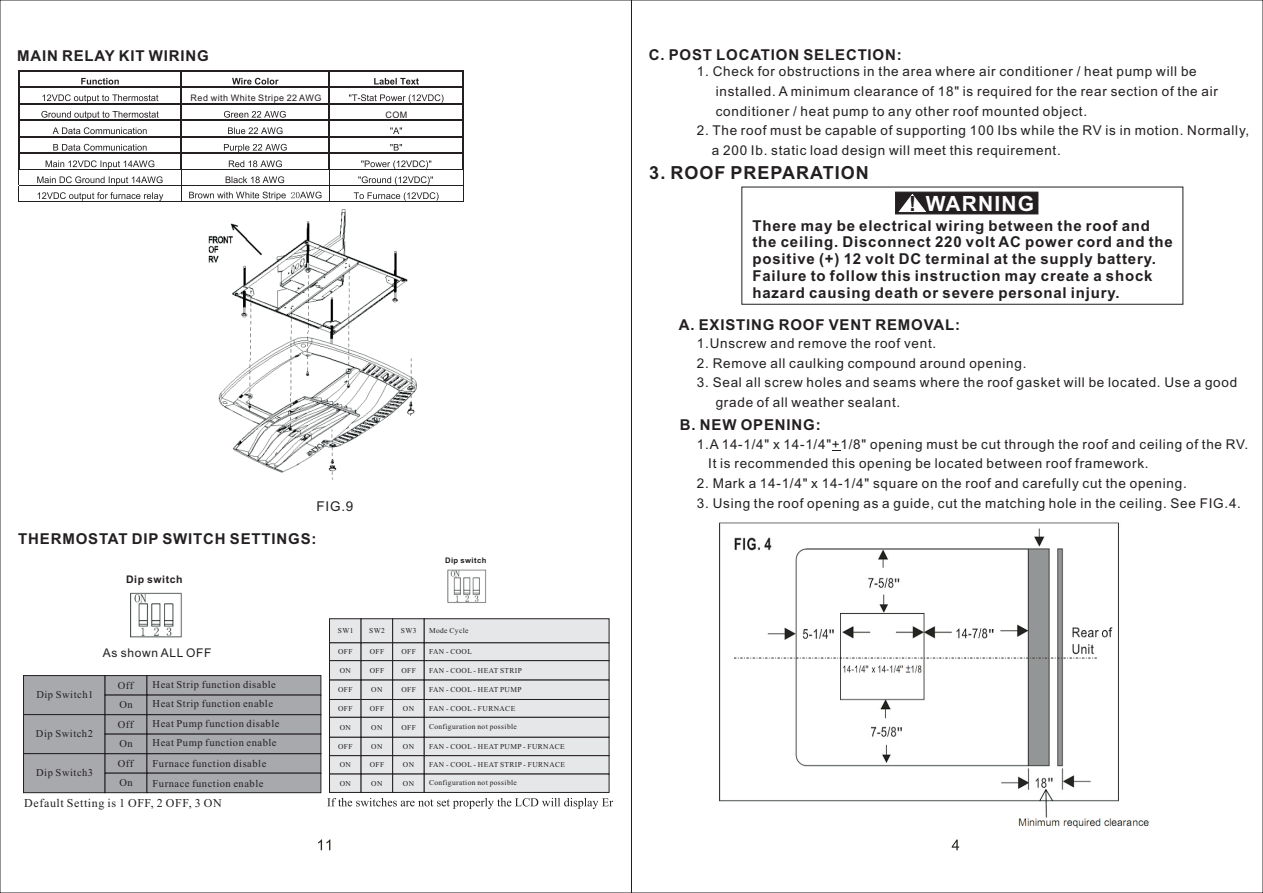
<style>
.page{position:relative;width:1263px;height:893px;background:#fff}
.page>*{position:absolute;margin:0;border:0;box-sizing:border-box;transform-origin:0 0}
.t1{font:700 21px "Arial";letter-spacing:.055em;color:#fff}
.t2{font:700 18px "Arial";letter-spacing:.055em;color:#231f20}
.t3{font:700 15px/16.8px "Arial";letter-spacing:.055em;color:#231f20}
.t4{font:13.5px/19.6px "Arial";letter-spacing:.055em;color:#231f20}
.t5{font:12px "Times New Roman";letter-spacing:.05em;color:#231f20}
.t6{font:12px "Arial";letter-spacing:.055em;color:#231f20}
.t7{font:10.5px/19.5px "Times New Roman";letter-spacing:.05em;color:#231f20}
.t8{font:700 10.5px "Arial";letter-spacing:.055em;color:#231f20}
.t9{font:9px "Arial";letter-spacing:.055em;color:#231f20}
.t10{font:700 7.65px "Arial";letter-spacing:.055em;color:#231f20}
.t11{font:7.5px "Times New Roman";letter-spacing:.05em;color:#231f20}
.s1{color:#231f20}
</style>
<div class="page">
<img style="left:719px;top:522px;width:430px;height:306px">
<div style="left:741px;top:187px;width:442px;height:118px;border:1px solid #231f20"></div>
<svg style="left:895px;top:191px;width:144px;height:24px;background:#3f3b3c"></svg>
<svg style="left:952px;top:839px;width:7px;height:11px"></svg>
<hr style="left:18px;top:70px;width:163px;height:1px;background:#231f20">
<hr style="left:330px;top:70px;width:133px;height:1px;background:#231f20">
<hr style="left:19px;top:87px;width:162px;height:1px;background:#231f20">
<hr style="left:330px;top:87px;width:133px;height:1px;background:#231f20">
<hr style="left:19px;top:103px;width:162px;height:1px;background:#231f20">
<hr style="left:330px;top:103px;width:133px;height:1px;background:#231f20">
<hr style="left:19px;top:120px;width:162px;height:1px;background:#231f20">
<hr style="left:330px;top:120px;width:133px;height:1px;background:#231f20">
<hr style="left:19px;top:136px;width:162px;height:1px;background:#231f20">
<hr style="left:330px;top:136px;width:133px;height:1px;background:#231f20">
<hr style="left:19px;top:153px;width:162px;height:1px;background:#231f20">
<hr style="left:330px;top:153px;width:133px;height:1px;background:#231f20">
<hr style="left:18px;top:169px;width:446px;height:1px;background:#231f20">
<hr style="left:19px;top:185px;width:444px;height:1px;background:#231f20">
<svg style="left:18px;top:71px;width:2px;height:130px"></svg>
<hr style="left:19px;top:201px;width:162px;height:1px;background:#231f20">
<hr style="left:181px;top:201px;width:148px;height:1px;background:#231f20">
<svg style="left:37px;top:70px;width:406px;height:131px"></svg>
<hr style="left:330px;top:201px;width:133px;height:1px;background:#231f20">
<svg style="left:463px;top:70px;width:1px;height:132px"></svg>
<img style="left:130px;top:592px;width:52px;height:26px">
<svg style="left:23px;top:618px;width:590px;height:191px"></svg>
<img style="left:447px;top:569px;width:40px;height:34px">
<img style="left:208px;top:209px;width:209px;height:271px">
<svg style="left:318px;top:839px;width:12px;height:11px"></svg>
<p class="t3" style="left:17px;top:48px;width:193px">MAIN RELAY KIT WIRING</p>
<p class="t9" style="left:191px;top:95px;width:132px">Red with White Stripe 22 AWG</p>
<p class="t9" style="left:385px;top:111px;width:23px">COM</p>
<p class="t4" style="left:317px;top:497px;width:38px">FIG.9</p>
<p class="t3" style="left:18px;top:532px;width:300px">THERMOSTAT DIP SWITCH SETTINGS:</p>
<p class="t8" style="left:126px;top:575px;width:58px">Dip switch</p>
<p class="t10" style="left:445px;top:557px;width:43px">Dip switch</p>
<p class="t7" style="left:36px;top:685px;width:58px">Dip Switch1</p>
<p class="t7" style="left:36px;top:724px;width:58px">Dip Switch2</p>
<p class="t7" style="left:36px;top:763px;width:58px">Dip Switch3</p>
<p class="t6" style="left:103px;top:648px;width:110px">As shown ALL OFF</p>
<p class="t7" style="left:118px;top:677px;width:17px">Off</p>
<p class="t7" style="left:153px;top:676px;width:128px">Heat Strip function disable<br>Heat Strip function enable<br>Heat Pump function disable<br>Heat Pump function enable</p>
<p class="t7" style="left:153px;top:755px;width:115px">Furnace function disable<br>Furnace function enable</p>
<p class="t7" style="left:119px;top:696px;width:15px">On</p>
<p class="t7" style="left:118px;top:716px;width:17px">Off</p>
<p class="t7" style="left:119px;top:735px;width:15px">On</p>
<p class="t7" style="left:118px;top:755px;width:17px">Off</p>
<p class="t7" style="left:119px;top:774px;width:15px">On</p>
<p class="t11" style="left:338px;top:628px;width:17px">SW1</p>
<p class="t11" style="left:369px;top:628px;width:17px">SW2</p>
<p class="t11" style="left:401px;top:628px;width:17px">SW3</p>
<p class="t11" style="left:429px;top:627px;width:41px">Mode Cycle</p>
<p class="t11" style="left:429px;top:649px;width:44px">FAN - COOL</p>
<p class="t11" style="left:429px;top:668px;width:94px">FAN - COOL - HEAT STRIP</p>
<p class="t11" style="left:429px;top:687px;width:94px">FAN - COOL - HEAT PUMP</p>
<p class="t11" style="left:429px;top:706px;width:88px">FAN - COOL - FURNACE</p>
<p class="t11" style="left:429px;top:724px;width:89px">Configuration not possible</p>
<p class="t11" style="left:338px;top:649px;width:16px">OFF</p>
<p class="t11" style="left:370px;top:649px;width:16px">OFF</p>
<p class="t11" style="left:401px;top:649px;width:16px">OFF</p>
<p class="t11" style="left:370px;top:668px;width:16px">OFF</p>
<p class="t11" style="left:401px;top:668px;width:16px">OFF</p>
<p class="t11" style="left:338px;top:706px;width:16px">OFF</p>
<p class="t11" style="left:370px;top:706px;width:16px">OFF</p>
<p class="t11" style="left:340px;top:668px;width:13px">ON</p>
<p class="t11" style="left:338px;top:687px;width:16px">OFF</p>
<p class="t11" style="left:401px;top:687px;width:16px">OFF</p>
<p class="t11" style="left:401px;top:725px;width:16px">OFF</p>
<p class="t11" style="left:371px;top:687px;width:13px">ON</p>
<p class="t11" style="left:403px;top:706px;width:13px">ON</p>
<p class="t11" style="left:340px;top:725px;width:13px">ON</p>
<p class="t11" style="left:371px;top:725px;width:13px">ON</p>
<p class="t11" style="left:338px;top:744px;width:16px">OFF</p>
<p class="t11" style="left:371px;top:744px;width:13px">ON</p>
<p class="t11" style="left:403px;top:744px;width:13px">ON</p>
<p class="t11" style="left:370px;top:762px;width:16px">OFF</p>
<p class="t11" style="left:403px;top:762px;width:13px">ON</p>
<p class="t11" style="left:403px;top:780px;width:13px">ON</p>
<p class="t11" style="left:429px;top:744px;width:137px">FAN - COOL - HEAT PUMP - FURNACE</p>
<p class="t11" style="left:429px;top:762px;width:138px">FAN - COOL - HEAT STRIP - FURNACE</p>
<p class="t11" style="left:340px;top:762px;width:13px">ON</p>
<p class="t11" style="left:340px;top:780px;width:13px">ON</p>
<p class="t11" style="left:371px;top:780px;width:13px">ON</p>
<p class="t11" style="left:429px;top:780px;width:89px">Configuration not possible</p>
<p class="t5" style="left:24px;top:798px;width:199px">Default Setting is 1 OFF, 2 OFF, 3 ON</p>
<p class="t3" style="left:649px;top:48px;width:255px">C. POST LOCATION SELECTION:</p>
<p class="t4" style="left:716px;top:63px;width:504px;text-indent:-19px">1. Check for obstructions in the area where air conditioner / heat pump will be installed. A minimum clearance of 18" is required for the rear section of the air conditioner / heat pump to any other roof mounted object.</p>
<p class="t4" style="left:712px;top:122px;width:539px;text-indent:-15px">2. The roof must be capable of supporting 100 Ibs while the RV is in motion. Normally, a 200 Ib. static load design will meet this requirement.</p>
<h2 class="t2" style="left:649px;top:165px;width:221px">3. ROOF PREPARATION</h2>
<h1 class="t1" style="left:909px;top:195px;width:127px"><span class="s1">!</span> WARNING</h1>
<p class="t3" style="left:752px;top:218px;width:422px">There may be electrical wiring between the roof and the ceiling. Disconnect 220 volt AC power cord and the positive (+) 12 volt DC terminal at the supply battery.<br>Failure to follow this instruction may create a shock hazard causing death or severe personal injury.</p>
<p class="t3" style="left:679px;top:318px;width:283px">A. EXISTING ROOF VENT REMOVAL:</p>
<p class="t4" style="left:697px;top:335px;width:241px">1.Unscrew and remove the roof vent.</p>
<p class="t4" style="left:697px;top:354px;width:331px">2. Remove all caulking compound around opening.</p>
<p class="t4" style="left:716px;top:374px;width:523px;text-indent:-19px">3. Seal all screw holes and seams where the roof gasket will be located. Use a good grade of all weather sealant.</p>
<p class="t3" style="left:680px;top:418px;width:142px">B. NEW OPENING:</p>
<p class="t4" style="left:708px;top:435px;width:542px;text-indent:-11px">1.A 14-1/4" x 14-1/4"+1/8" opening must be cut through the roof and ceiling of the RV.<br>It is recommended this opening be located between roof framework.</p>
<p class="t4" style="left:697px;top:475px;width:491px">2. Mark a 14-1/4" x 14-1/4" square on the roof and carefully cut the opening.</p>
<p class="t4" style="left:697px;top:494px;width:546px">3. Using the roof opening as a guide, cut the matching hole in the ceiling. See FIG.4.</p>
</div>
